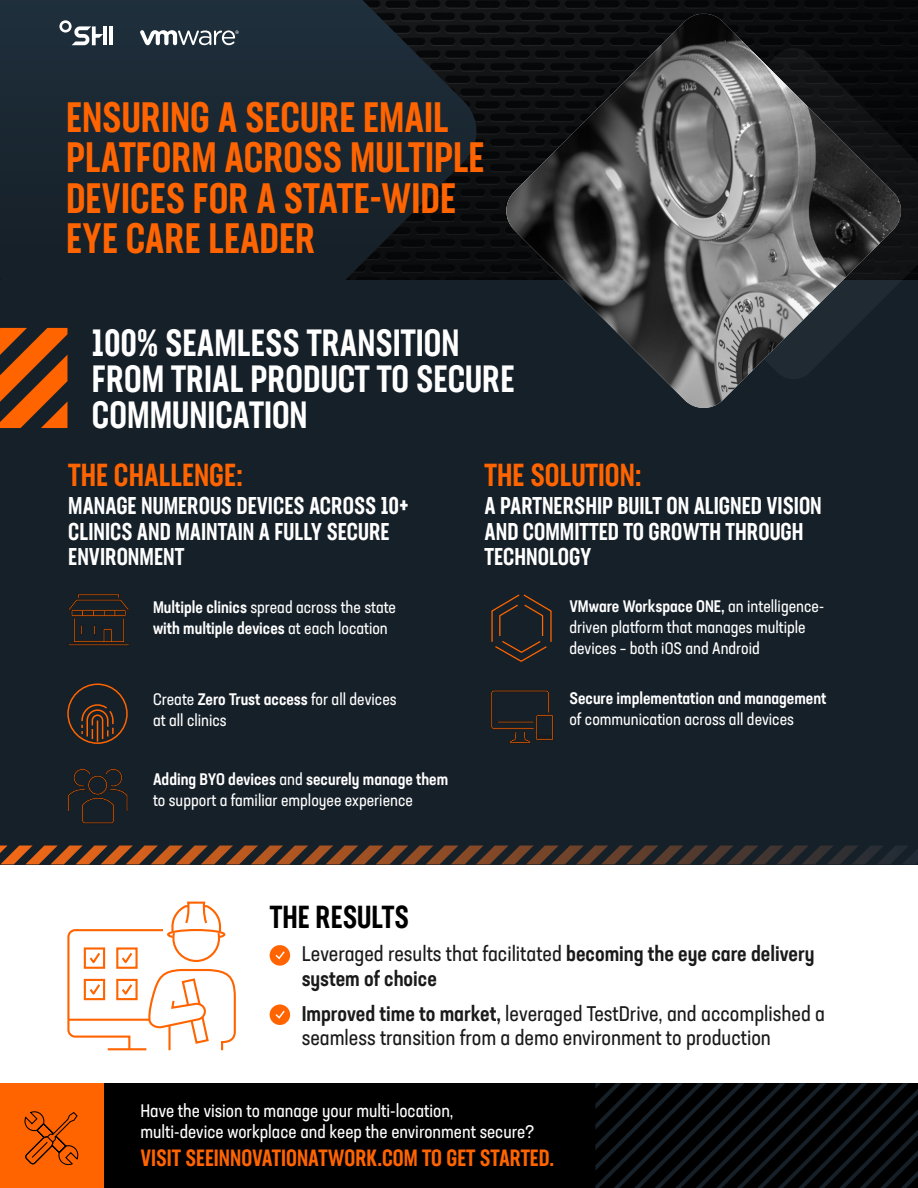
<style>
.page{position:relative;width:918px;height:1188px;background:#fff}
.page>*{position:absolute;margin:0;border:0;box-sizing:border-box;transform-origin:0 0}
.t1{font:500 42px/40.5px "Neusa Next Std Compact";color:#ff6400}
.t2{font:500 37.5px/36px "Neusa Next Std Compact";color:#fff}
.t3{font:500 31.5px "Neusa Next Std Compact";color:#ff6400}
.t4{font:500 31.5px "Neusa Next Std Compact";color:#000}
.t5{font:500 24px/25.5px "Neusa Next Std Compact";color:#fff}
.t6{font:500 23.25px "Neusa Next Std Compact";color:#ff6400}
.t7{font:condensed 21px/24.5px "Neusa Next Std";color:#1a1a1a}
.t8{font:500 condensed 21px/24.5px "Neusa Next Std";color:#1a1a1a}
.t9{font:condensed 18px/21px "Neusa Next Std";color:#fff}
.t10{font:condensed 16.5px/21px "Neusa Next Std";color:#fff}
.t11{font:500 condensed 16.5px/21px "Neusa Next Std";color:#fff}
.s1{font-weight:400}
.s2{font-weight:500}
</style>
<div class="page">
<img style="left:481px;top:0;width:437px;height:280px">
<div style="left:0;top:280px;width:918px;height:584px;background:#162028"></div>
<svg style="left:0;top:0;width:481px;height:280px;background:#18232c"></svg>
<svg style="left:140px;top:30px;width:99px;height:15px"></svg>
<hr style="left:109px;top:26px;width:4px;height:19px;background:#fff">
<svg style="left:59px;top:20px;width:44px;height:25px"></svg>
<hr style="left:103px;top:26px;width:4px;height:19px;background:#fff">
<svg style="left:0;top:846px;width:918px;height:18px"></svg>
<div style="left:104px;top:1083px;width:814px;height:105px;background:#000"></div>
<svg style="left:904px;top:48px;width:14px;height:232px;background:#0b0d0e"></svg>
<svg style="left:506px;top:14px;width:395px;height:394px"></svg>
<svg style="left:0;top:328px;width:67px;height:100px"></svg>
<svg style="left:595px;top:1083px;width:323px;height:105px"></svg>
<div style="left:0;top:1083px;width:104px;height:105px;background:#ff6400"></div>
<svg style="left:24px;top:1111px;width:55px;height:55px"></svg>
<svg style="left:269px;top:945px;width:21px;height:21px"></svg>
<svg style="left:269px;top:1004px;width:21px;height:21px"></svg>
<svg style="left:67px;top:901px;width:169px;height:150px"></svg>
<svg style="left:81px;top:738px;width:33px;height:3px"></svg>
<svg style="left:68px;top:684px;width:59px;height:59px"></svg>
<div style="left:67px;top:684px;width:61px;height:60px;border:2px solid #ff6400;border-radius:50%"></div>
<svg style="left:491px;top:594px;width:61px;height:68px"></svg>
<div style="left:68px;top:644px;width:61px;height:2px;background:#ff6400;border:1px solid #1a1a1a"></div>
<svg style="left:68px;top:594px;width:62px;height:49px"></svg>
<svg style="left:67px;top:768px;width:61px;height:56px"></svg>
<svg style="left:491px;top:690px;width:63px;height:54px"></svg>
<h1 class="t1" style="left:66px;top:96px;width:420px">ENSURING A SECURE EMAIL<br>PLATFORM ACROSS MULTIPLE<br>DEVICES FOR A STATE-WIDE<br>EYE CARE LEADER</h1>
<h2 class="t2" style="left:92px;top:324px;width:424px">100% SEAMLESS TRANSITION<br>FROM TRIAL PRODUCT TO SECURE<br>COMMUNICATION</h2>
<h3 class="t3" style="left:68px;top:455px;width:176px">THE CHALLENGE:</h3>
<h3 class="t5" style="left:68px;top:493px;width:342px">MANAGE NUMEROUS DEVICES ACROSS 10+<br>CLINICS AND MAINTAIN A FULLY SECURE<br>ENVIRONMENT</h3>
<p class="t11" style="left:153px;top:596px;width:244px">Multiple clinics <span class="s1">spread across the state </span>with multiple devices <span class="s1">at each location</span></p>
<p class="t10" style="left:153px;top:688px;width:245px">Create <span class="s2">Zero Trust access</span> for all devices at all clinics</p>
<p class="t10" style="left:153px;top:768px;width:297px"><span class="s2">Adding BYO devices</span> and <span class="s2">securely manage them </span>to support a familiar employee experience</p>
<h3 class="t3" style="left:485px;top:455px;width:159px">THE SOLUTION:</h3>
<h3 class="t5" style="left:485px;top:493px;width:339px">A PARTNERSHIP BUILT ON ALIGNED VISION<br>AND COMMITTED TO GROWTH THROUGH<br>TECHNOLOGY</h3>
<p class="t10" style="left:569px;top:596px;width:256px"><span class="s2">VMware Workspace ONE,</span> an intelligence&shy;driven platform that manages multiple devices – both iOS and Android</p>
<p class="t11" style="left:569px;top:687px;width:258px">Secure implementation and management</p>
<p class="t10" style="left:569px;top:708px;width:226px">of communication across all devices</p>
<h3 class="t4" style="left:270px;top:898px;width:141px">THE RESULTS</h3>
<p class="t8" style="left:302px;top:942px;width:514px"><span class="s1">Leveraged results that facilitated</span> becoming the eye care delivery system of choice</p>
<p class="t7" style="left:302px;top:1001px;width:525px"><span class="s2">Improved time to market,</span> leveraged TestDrive, and accomplished a seamless transition from a demo environment to production</p>
<p class="t9" style="left:140px;top:1100px;width:396px">Have the vision to manage your multi-location, multi-device workplace and keep the environment secure?</p>
<h3 class="t6" style="left:140px;top:1143px;width:415px">VISIT SEEINNOVATIONATWORK.COM TO GET STARTED.</h3>
</div>
